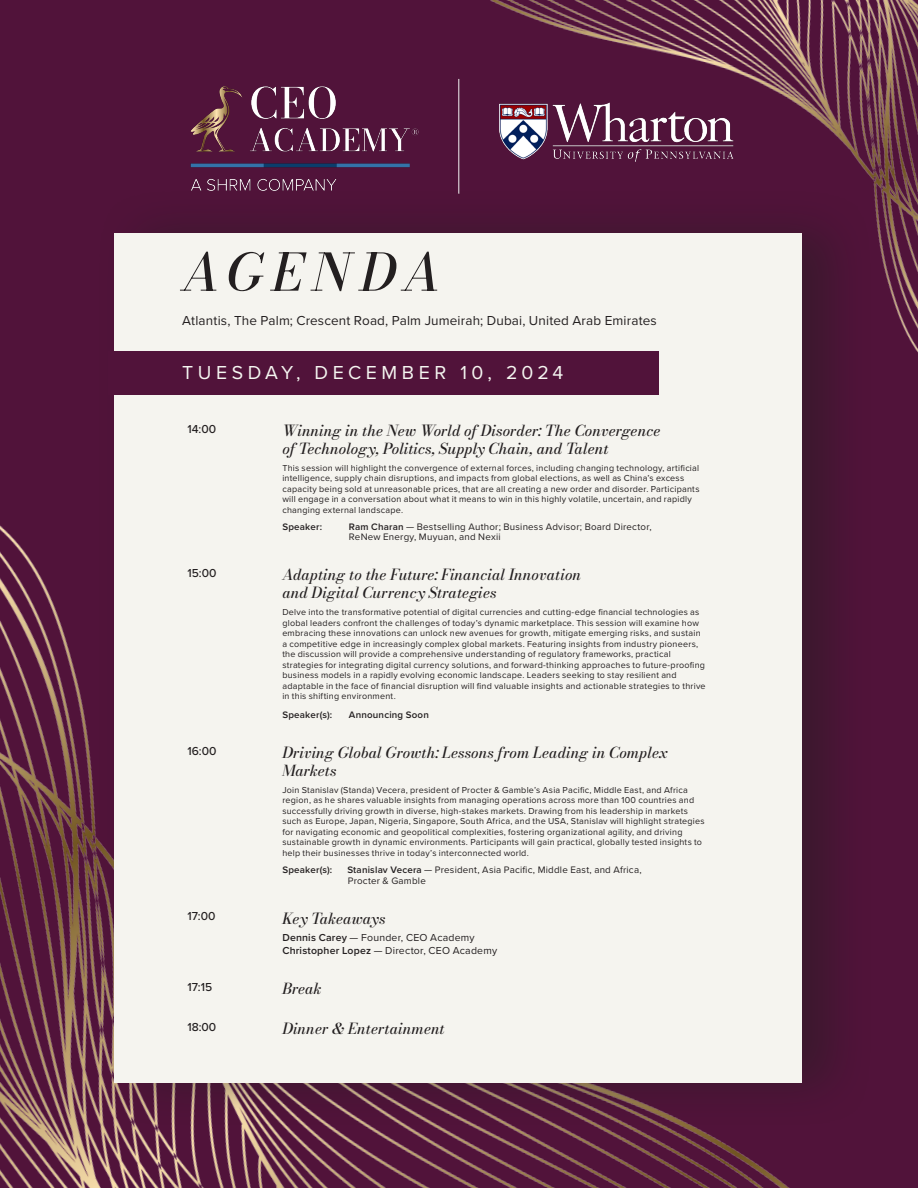
<style>
.page{position:relative;width:918px;height:1188px;background:#51133a}
.page>*{position:absolute;margin:0;border:0;box-sizing:border-box;transform-origin:0 0}
.t1{font:italic 51px "Bodoni Moda";letter-spacing:.16em;color:#231f20}
.t2{font:19.5px "Proxima Nova";letter-spacing:.23em;color:#f5f6f1}
.t3{font:italic 15px/18px "Bodoni Moda";letter-spacing:.005em;color:#231f20}
.t4{font:13.5px "Proxima Nova";letter-spacing:.01em;color:#231f20}
.t5{font:500 12px "Proxima Nova";color:#231f20}
.t6{font:10.5px "Proxima Nova";letter-spacing:.02em;color:#231f20}
.t7{font:9.75px "Proxima Nova";letter-spacing:.025em;color:#231f20}
.t8{font:600 9.75px "Proxima Nova";letter-spacing:.02em;color:#231f20}
.t9{font:9px/10.5px "Proxima Nova";letter-spacing:.025em;color:#231f20}
.s1{font-weight:600}
</style>
<div class="page">
<img style="left:0;top:525px;width:790px;height:663px">
<div style="left:95px;top:188px;width:779px;height:941px;background:#231f20;opacity:.5"></div>
<div style="left:114px;top:233px;width:687px;height:850px;background:#f5f4ef"></div>
<img style="left:178px;top:86px;width:179px;height:118px">
<img style="left:357px;top:0;width:561px;height:369px">
<div style="left:109px;top:351px;width:550px;height:44px;background:#51133a"></div>
<p class="t1" style="left:182px;top:237px;width:260px">AGENDA</p>
<p class="t4" style="left:182px;top:311px;width:476px">Atlantis, The Palm; Crescent Road, Palm Jumeirah; Dubai, United Arab Emirates</p>
<p class="t2" style="left:182px;top:358px;width:383px">TUESDAY, DECEMBER 10, 2024</p>
<p class="t5" style="left:187px;top:420px;width:30px">14:00</p>
<p class="t5" style="left:187px;top:564px;width:31px">15:00</p>
<p class="t5" style="left:187px;top:742px;width:31px">16:00</p>
<p class="t5" style="left:187px;top:907px;width:30px">17:00</p>
<p class="t5" style="left:187px;top:978px;width:26px">17:15</p>
<p class="t5" style="left:187px;top:1018px;width:30px">18:00</p>
<p class="t3" style="left:282px;top:421px;width:380px">Winning in the New World of Disorder: The Convergence</p>
<p class="t3" style="left:282px;top:439px;width:327px">of Technology, Politics, Supply Chain, and Talent</p>
<p class="t9" style="left:282px;top:462px;width:419px">This session will highlight the convergence of external forces, including changing technology, artificial intelligence, supply chain disruptions, and impacts from global elections, as well as China’s excess capacity being sold at unreasonable prices, that are all creating a new order and disorder. Participants will engage in a conversation about what it means to win in this highly volatile, uncertain, and rapidly changing external landscape.</p>
<p class="t8" style="left:282px;top:519px;width:41px">Speaker:</p>
<p class="t7" style="left:349px;top:519px;width:304px"><span class="s1">Ram Charan</span> — Bestselling Author; Business Advisor; Board Director,</p>
<p class="t7" style="left:349px;top:530px;width:153px">ReNew Energy, Muyuan, and Nexii</p>
<p class="t3" style="left:282px;top:566px;width:300px">Adapting to the Future: Financial Innovation</p>
<p class="t3" style="left:282px;top:584px;width:216px">and Digital Currency Strategies</p>
<p class="t9" style="left:282px;top:606px;width:425px">Delve into the transformative potential of digital currencies and cutting-edge financial technologies as global leaders confront the challenges of today’s dynamic marketplace. This session will examine how embracing these innovations can unlock new avenues for growth, mitigate emerging risks, and sustain a competitive edge in increasingly complex global markets. Featuring insights from industry pioneers, the discussion will provide a comprehensive understanding of regulatory frameworks, practical strategies for integrating digital currency solutions, and forward-thinking approaches to future-proofing business models in a rapidly evolving economic landscape. Leaders seeking to stay resilient and adaptable in the face of financial disruption will find valuable insights and actionable strategies to thrive in this shifting environment.</p>
<p class="t8" style="left:282px;top:708px;width:51px">Speaker(s):</p>
<p class="t8" style="left:349px;top:708px;width:82px">Announcing Soon</p>
<p class="t3" style="left:282px;top:744px;width:387px">Driving Global Growth: Lessons from Leading in Complex<br>Markets</p>
<p class="t9" style="left:282px;top:784px;width:424px">Join Stanislav (Standa) Vecera, president of Procter &amp; Gamble’s Asia Pacific, Middle East, and Africa region, as he shares valuable insights from managing operations across more than 100 countries and successfully driving growth in diverse, high-stakes markets. Drawing from his leadership in markets such as Europe, Japan, Nigeria, Singapore, South Africa, and the USA, Stanislav will highlight strategies for navigating economic and geopolitical complexities, fostering organizational agility, and driving sustainable growth in dynamic environments. Participants will gain practical, globally tested insights to help their businesses thrive in today’s interconnected world.</p>
<p class="t8" style="left:282px;top:863px;width:51px">Speaker(s):</p>
<p class="t7" style="left:347px;top:863px;width:296px"><span class="s1">Stanislav Vecera</span> — President, Asia Pacific, Middle East, and Africa,</p>
<p class="t7" style="left:348px;top:873px;width:80px">Procter &amp; Gamble</p>
<p class="t3" style="left:282px;top:909px;width:105px">Key Takeaways</p>
<p class="t6" style="left:282px;top:930px;width:194px"><span class="s1">Dennis Carey</span> — Founder, CEO Academy</p>
<p class="t6" style="left:282px;top:943px;width:216px"><span class="s1">Christopher Lopez</span> — Director, CEO Academy</p>
<p class="t3" style="left:282px;top:980px;width:41px">Break</p>
<p class="t3" style="left:282px;top:1020px;width:164px">Dinner &amp; Entertainment</p>
</div>
